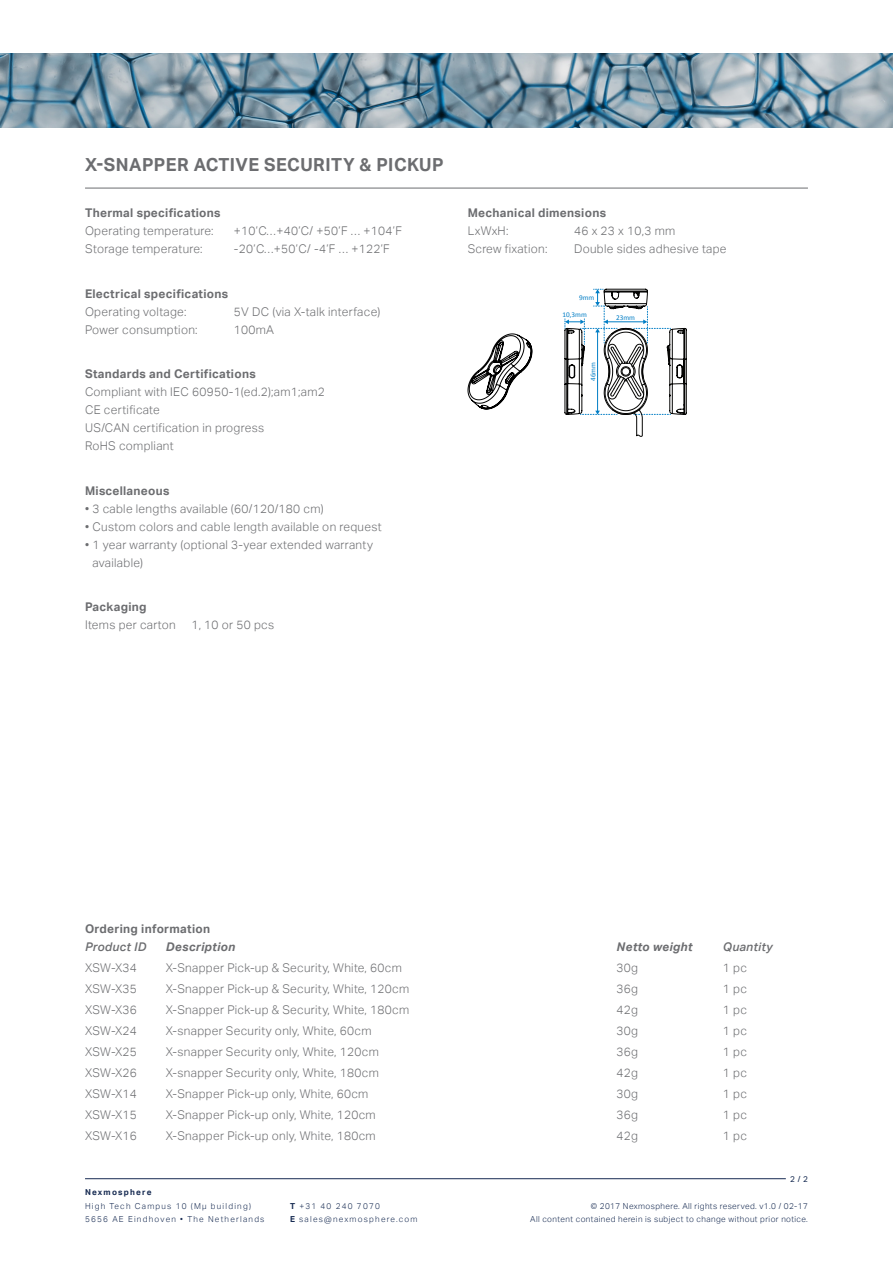
<style>
.page{position:relative;width:893px;height:1263px;background:#fff}
.page>*{position:absolute;margin:0;border:0;box-sizing:border-box;transform-origin:0 0}
.t1{font:700 18px "Aktiv Grotesk";letter-spacing:.025em;color:#6c6d70}
.t2{font:300 12px "Aktiv Grotesk";letter-spacing:.025em;color:#6c6d70}
.t3{font:700 12px "Aktiv Grotesk";letter-spacing:.025em;color:#6c6d70}
.t4{font:italic 700 12px "Aktiv Grotesk";letter-spacing:.025em;color:#6c6d70}
.t5{font:italic 500 12px "Aktiv Grotesk";letter-spacing:.025em;color:#6c6d70}
.t6{font:300 8.25px "Aktiv Grotesk";letter-spacing:.05em;color:#172b52}
.t7{font:300 8.25px "Aktiv Grotesk";letter-spacing:.15em;color:#172b52}
.t8{font:700 8.25px "Aktiv Grotesk";letter-spacing:.15em;color:#172b52}
.t9{font:8.25px "Aktiv Grotesk";color:#172b52}
.t10{font:7.2px "Calibri";color:#007dc5}
.s1{font-weight:700}
</style>
<div class="page">
<hr style="left:85px;top:1178px;width:701px;height:1px;background:#172b52">
<hr style="left:85px;top:188px;width:723px;height:1px;background:#6c6d70">
<img style="left:0;top:53px;width:893px;height:75px">
<svg style="left:467px;top:333px;width:65px;height:76px"></svg>
<svg style="left:564px;top:289px;width:123px;height:148px"></svg>
<p class="t1" style="left:85px;top:154px;width:360px">X-SNAPPER ACTIVE SECURITY &amp; PICKUP</p>
<p class="t3" style="left:85px;top:206px;width:137px">Thermal specifications</p>
<p class="t2" style="left:85px;top:224px;width:130px">Operating temperature:</p>
<p class="t2" style="left:234px;top:224px;width:170px">+10’C…+40’C/ +50’F … +104’F</p>
<p class="t2" style="left:85px;top:242px;width:119px">Storage temperature:</p>
<p class="t2" style="left:234px;top:242px;width:157px">-20’C…+50’C/ -4’F … +122’F</p>
<p class="t3" style="left:85px;top:286px;width:145px">Electrical specifications</p>
<p class="t2" style="left:85px;top:304px;width:103px">Operating voltage:</p>
<p class="t2" style="left:234px;top:304px;width:148px">5V DC (via X-talk interface)</p>
<p class="t2" style="left:85px;top:322px;width:114px">Power consumption:</p>
<p class="t2" style="left:234px;top:322px;width:42px">100mA</p>
<p class="t3" style="left:85px;top:367px;width:172px">Standards and Certifications</p>
<p class="t2" style="left:85px;top:385px;width:241px">Compliant with IEC 60950-1(ed.2);am1;am2</p>
<p class="t2" style="left:85px;top:403px;width:76px">CE certificate</p>
<p class="t2" style="left:85px;top:421px;width:181px">US/CAN certification in progress</p>
<p class="t2" style="left:85px;top:439px;width:90px">RoHS compliant</p>
<p class="t3" style="left:85px;top:483px;width:86px">Miscellaneous</p>
<p class="t2" style="left:85px;top:501px;width:240px">• 3 cable lengths available (60/120/180 cm)</p>
<p class="t2" style="left:85px;top:519px;width:298px">• Custom colors and cable length available on request</p>
<p class="t2" style="left:85px;top:537px;width:289px">• 1 year warranty (optional 3-year extended warranty</p>
<p class="t2" style="left:93px;top:555px;width:52px">available)</p>
<p class="t3" style="left:85px;top:600px;width:63px">Packaging</p>
<p class="t2" style="left:85px;top:618px;width:92px">Items per carton</p>
<p class="t2" style="left:191px;top:618px;width:84px">1, 10 or 50 pcs</p>
<p class="t3" style="left:468px;top:206px;width:140px">Mechanical dimensions</p>
<p class="t2" style="left:468px;top:224px;width:42px">LxWxH:</p>
<p class="t2" style="left:574px;top:224px;width:103px">46 x 23 x 10,3 mm</p>
<p class="t2" style="left:468px;top:242px;width:81px">Screw fixation:</p>
<p class="t2" style="left:574px;top:242px;width:154px">Double sides adhesive tape</p>
<p class="t10" style="left:579px;top:293px;width:17px">9mm</p>
<p class="t10" style="left:562px;top:310px;width:26px">10,3mm</p>
<p class="t10" style="left:588px;top:381px;width:20px;rotate:-90deg">46mm</p>
<p class="t10" style="left:616px;top:313px;width:20px">23mm</p>
<p class="t3" style="left:85px;top:922px;width:127px">Ordering information</p>
<p class="t5" style="left:85px;top:940px;width:63px">Product ID</p>
<p class="t4" style="left:166px;top:940px;width:71px">Description</p>
<p class="t4" style="left:617px;top:940px;width:77px">Netto weight</p>
<p class="t5" style="left:723px;top:940px;width:51px">Quantity</p>
<p class="t2" style="left:85px;top:961px;width:53px">XSW-X34</p>
<p class="t2" style="left:166px;top:961px;width:237px">X-Snapper Pick-up &amp; Security, White, 60cm</p>
<p class="t2" style="left:617px;top:961px;width:23px">30g</p>
<p class="t2" style="left:723px;top:961px;width:26px">1 pc</p>
<p class="t2" style="left:85px;top:982px;width:53px">XSW-X35</p>
<p class="t2" style="left:166px;top:982px;width:245px">X-Snapper Pick-up &amp; Security, White, 120cm</p>
<p class="t2" style="left:617px;top:982px;width:23px">36g</p>
<p class="t2" style="left:723px;top:982px;width:26px">1 pc</p>
<p class="t2" style="left:85px;top:1003px;width:53px">XSW-X36</p>
<p class="t2" style="left:166px;top:1003px;width:245px">X-Snapper Pick-up &amp; Security, White, 180cm</p>
<p class="t2" style="left:617px;top:1003px;width:23px">42g</p>
<p class="t2" style="left:723px;top:1003px;width:26px">1 pc</p>
<p class="t2" style="left:85px;top:1024px;width:53px">XSW-X24</p>
<p class="t2" style="left:166px;top:1024px;width:207px">X-snapper Security only, White, 60cm</p>
<p class="t2" style="left:617px;top:1024px;width:23px">30g</p>
<p class="t2" style="left:723px;top:1024px;width:26px">1 pc</p>
<p class="t2" style="left:85px;top:1045px;width:53px">XSW-X25</p>
<p class="t2" style="left:166px;top:1045px;width:214px">X-snapper Security only, White, 120cm</p>
<p class="t2" style="left:617px;top:1045px;width:23px">36g</p>
<p class="t2" style="left:723px;top:1045px;width:26px">1 pc</p>
<p class="t2" style="left:85px;top:1066px;width:53px">XSW-X26</p>
<p class="t2" style="left:166px;top:1066px;width:214px">X-snapper Security only, White, 180cm</p>
<p class="t2" style="left:617px;top:1066px;width:23px">42g</p>
<p class="t2" style="left:723px;top:1066px;width:26px">1 pc</p>
<p class="t2" style="left:85px;top:1087px;width:53px">XSW-X14</p>
<p class="t2" style="left:166px;top:1087px;width:204px">X-Snapper Pick-up only, White, 60cm</p>
<p class="t2" style="left:617px;top:1087px;width:23px">30g</p>
<p class="t2" style="left:723px;top:1087px;width:26px">1 pc</p>
<p class="t2" style="left:85px;top:1108px;width:53px">XSW-X15</p>
<p class="t2" style="left:166px;top:1108px;width:211px">X-Snapper Pick-up only, White, 120cm</p>
<p class="t2" style="left:617px;top:1108px;width:23px">36g</p>
<p class="t2" style="left:723px;top:1108px;width:26px">1 pc</p>
<p class="t2" style="left:85px;top:1129px;width:53px">XSW-X16</p>
<p class="t2" style="left:166px;top:1129px;width:211px">X-Snapper Pick-up only, White, 180cm</p>
<p class="t2" style="left:617px;top:1129px;width:23px">42g</p>
<p class="t2" style="left:723px;top:1129px;width:26px">1 pc</p>
<p class="t9" style="left:790px;top:1174px;width:19px">2 / 2</p>
<p class="t8" style="left:85px;top:1187px;width:68px">Nexmosphere</p>
<p class="t7" style="left:85px;top:1201px;width:167px">High Tech Campus 10 (Mμ building)</p>
<p class="t7" style="left:85px;top:1214px;width:181px">5656 AE Eindhoven • The Netherlands</p>
<p class="t7" style="left:290px;top:1201px;width:91px"><span class="s1">T</span> +31 40 240 7070</p>
<p class="t7" style="left:290px;top:1214px;width:129px"><span class="s1">E</span> sales@nexmosphere.com</p>
<p class="t6" style="left:591px;top:1201px;width:219px">© 2017 Nexmosphere. All rights reserved. v1.0 / 02-17</p>
<p class="t6" style="left:530px;top:1214px;width:279px">All content contained herein is subject to change without prior notice.</p>
</div>
